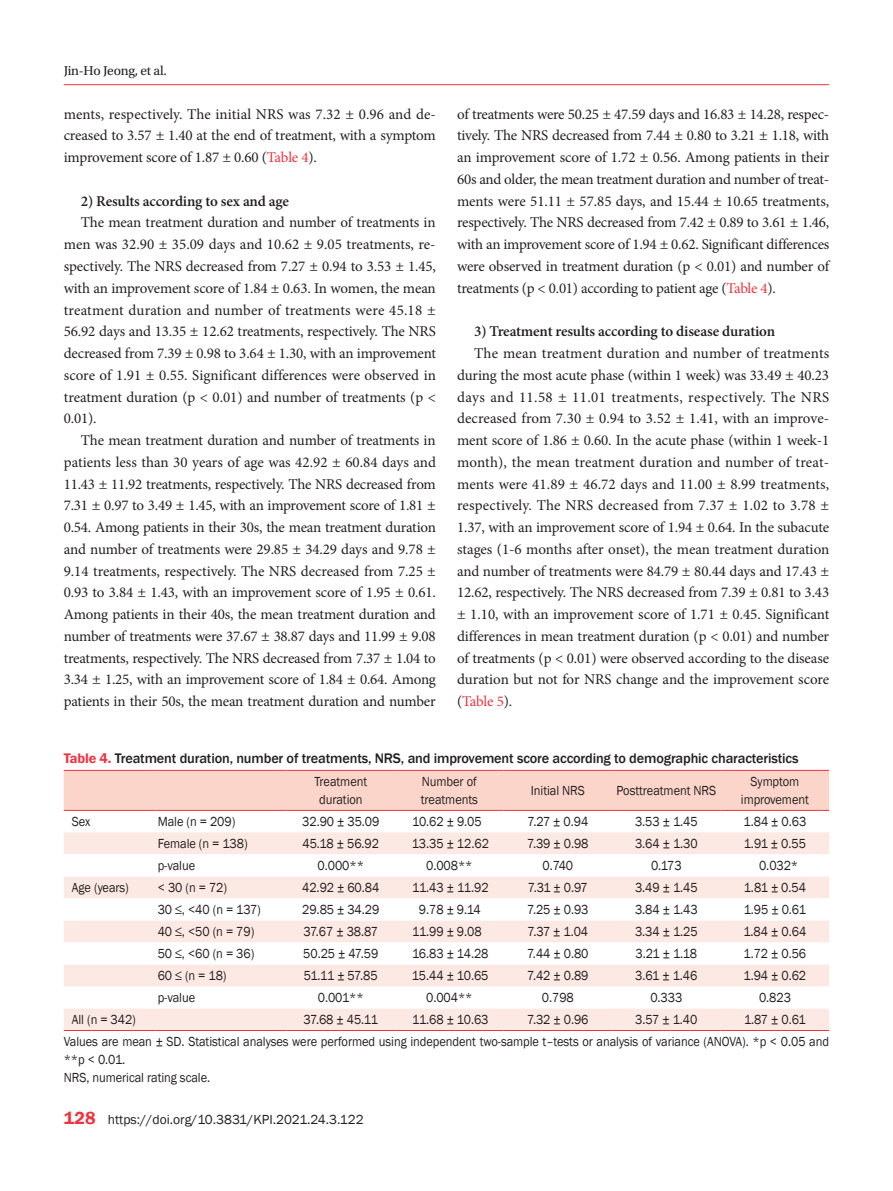
<style>
.page{position:relative;width:893px;height:1191px;background:#fff}
.page>*{position:absolute;margin:0;border:0;box-sizing:border-box;transform-origin:0 0}
.t1{font:15px/21.8px "Minion Pro";letter-spacing:-.015em;color:#231f20;text-align:justify}
.t2{font:600 15px "Minion Pro";letter-spacing:-.01em;color:#231f20}
.t3{font:500 14.25px "Franklin Gothic";letter-spacing:-.01em;color:#231f20}
.t4{font:13.5px/18px "Franklin Gothic";letter-spacing:-.005em;color:#231f20;scale:.92 1}
.t5{font:13.5px "Franklin Gothic";letter-spacing:-.005em;color:#231f20}
.t6{font:13.5px "Utopia Std";letter-spacing:-.015em;color:#231f20}
.s1{color:#ee3340}
.s2{font-weight:600;color:#ee3340}
.s3{font-weight:600;font-size:18px;color:#ee3340}
</style>
<div class="page">
<hr style="left:64px;top:84px;width:765px;height:1px;background:#ee3340">
<div style="left:64px;top:771px;width:765px;height:39px;background:#fcd5ca"></div>
<div style="left:64px;top:832px;width:765px;height:198px;background:#fde9e3"></div>
<svg style="left:64px;top:854px;width:765px;height:154px"></svg>
<hr style="left:64px;top:770px;width:92px;height:1px;background:#ee3340">
<hr style="left:156px;top:770px;width:131px;height:1px;background:#ee3340">
<hr style="left:287px;top:770px;width:108px;height:1px;background:#ee3340">
<hr style="left:395px;top:770px;width:109px;height:1px;background:#ee3340">
<hr style="left:504px;top:770px;width:108px;height:1px;background:#ee3340">
<hr style="left:612px;top:770px;width:109px;height:1px;background:#ee3340">
<hr style="left:721px;top:770px;width:108px;height:1px;background:#ee3340">
<hr style="left:64px;top:810px;width:92px;height:1px;background:#ee3340">
<hr style="left:156px;top:810px;width:131px;height:1px;background:#ee3340">
<hr style="left:287px;top:810px;width:108px;height:1px;background:#ee3340">
<hr style="left:395px;top:810px;width:109px;height:1px;background:#ee3340">
<hr style="left:504px;top:810px;width:108px;height:1px;background:#ee3340">
<hr style="left:612px;top:810px;width:109px;height:1px;background:#ee3340">
<hr style="left:721px;top:810px;width:108px;height:1px;background:#ee3340">
<hr style="left:64px;top:1030px;width:92px;height:1px;background:#ee3340">
<hr style="left:156px;top:1030px;width:131px;height:1px;background:#ee3340">
<hr style="left:287px;top:1030px;width:108px;height:1px;background:#ee3340">
<hr style="left:395px;top:1030px;width:109px;height:1px;background:#ee3340">
<hr style="left:504px;top:1030px;width:108px;height:1px;background:#ee3340">
<hr style="left:612px;top:1030px;width:109px;height:1px;background:#ee3340">
<hr style="left:721px;top:1030px;width:108px;height:1px;background:#ee3340">
<p class="t6" style="left:64px;top:63px;width:105px">Jin-Ho Jeong, et al.</p>
<p class="t1" style="left:64px;top:103px;width:374px">ments, respectively. The initial NRS was 7.32 ± 0.96 and de&shy;creased to 3.57 ± 1.40 at the end of treatment, with a symptom improvement score of 1.87 ± 0.60 (<span class="s1">Table 4</span>).</p>
<p class="t2" style="left:81px;top:190px;width:210px">2) Results according to sex and age</p>
<p class="t1" style="left:64px;top:212px;width:374px;text-indent:17px">The mean treatment duration and number of treatments in men was 32.90 ± 35.09 days and 10.62 ± 9.05 treatments, re&shy;spectively. The NRS decreased from 7.27 ± 0.94 to 3.53 ± 1.45, with an improvement score of 1.84 ± 0.63. In women, the mean treatment duration and number of treatments were 45.18 ± 56.92 days and 13.35 ± 12.62 treatments, respectively. The NRS decreased from 7.39 ± 0.98 to 3.64 ± 1.30, with an improvement score of 1.91 ± 0.55. Significant differences were observed in treatment duration (p &lt; 0.01) and number of treatments (p &lt; 0.01).</p>
<p class="t1" style="left:64px;top:429px;width:374px;text-indent:17px">The mean treatment duration and number of treatments in patients less than 30 years of age was 42.92 ± 60.84 days and 11.43 ± 11.92 treatments, respectively. The NRS decreased from 7.31 ± 0.97 to 3.49 ± 1.45, with an improvement score of 1.81 ± 0.54. Among patients in their 30s, the mean treatment duration and number of treatments were 29.85 ± 34.29 days and 9.78 ± 9.14 treatments, respectively. The NRS decreased from 7.25 ± 0.93 to 3.84 ± 1.43, with an improvement score of 1.95 ± 0.61.<br>Among patients in their 40s, the mean treatment duration and number of treatments were 37.67 ± 38.87 days and 11.99 ± 9.08 treatments, respectively. The NRS decreased from 7.37 ± 1.04 to 3.34 ± 1.25, with an improvement score of 1.84 ± 0.64. Among patients in their 50s, the mean treatment duration and number</p>
<p class="t1" style="left:457px;top:103px;width:374px">of treatments were 50.25 ± 47.59 days and 16.83 ± 14.28, respec&shy;tively. The NRS decreased from 7.44 ± 0.80 to 3.21 ± 1.18, with an improvement score of 1.72 ± 0.56. Among patients in their 60s and older, the mean treatment duration and number of treat&shy;ments were 51.11 ± 57.85 days, and 15.44 ± 10.65 treatments, respectively. The NRS decreased from 7.42 ± 0.89 to 3.61 ± 1.46, with an improvement score of 1.94 ± 0.62. Significant differences were observed in treatment duration (p &lt; 0.01) and number of treatments (p &lt; 0.01) according to patient age (<span class="s1">Table 4</span>).</p>
<p class="t2" style="left:474px;top:321px;width:303px">3) Treatment results according to disease duration</p>
<p class="t1" style="left:457px;top:342px;width:374px;text-indent:17px">The mean treatment duration and number of treatments during the most acute phase (within 1 week) was 33.49 ± 40.23 days and 11.58 ± 11.01 treatments, respectively. The NRS decreased from 7.30 ± 0.94 to 3.52 ± 1.41, with an improve&shy;ment score of 1.86 ± 0.60. In the acute phase (within 1 week-1 month), the mean treatment duration and number of treat&shy;ments were 41.89 ± 46.72 days and 11.00 ± 8.99 treatments, respectively. The NRS decreased from 7.37 ± 1.02 to 3.78 ± 1.37, with an improvement score of 1.94 ± 0.64. In the subacute stages (1-6 months after onset), the mean treatment duration and number of treatments were 84.79 ± 80.44 days and 17.43 ± 12.62, respectively. The NRS decreased from 7.39 ± 0.81 to 3.43 ± 1.10, with an improvement score of 1.71 ± 0.45. Significant differences in mean treatment duration (p &lt; 0.01) and number of treatments (p &lt; 0.01) were observed according to the disease duration but not for NRS change and the improvement score (<span class="s1">Table 5</span>).</p>
<p class="t3" style="left:64px;top:750px;width:736px"><span class="s2">Table 4.</span> Treatment duration, number of treatments, NRS, and improvement score according to demographic characteristics</p>
<p class="t4" style="left:314px;top:772px;width:59px;text-align:center">Treatment duration</p>
<p class="t4" style="left:421px;top:772px;width:64px">Number of treatments</p>
<p class="t4" style="left:531px;top:781px;width:60px">Initial NRS</p>
<p class="t4" style="left:617px;top:781px;width:110px">Posttreatment NRS</p>
<p class="t4" style="left:741px;top:772px;width:75px;text-align:center">Symptom improvement</p>
<p class="t4" style="left:72px;top:812px;width:22px">Sex</p>
<p class="t4" style="left:158px;top:812px;width:86px">Male (n = 209)</p>
<p class="t4" style="left:302px;top:812px;width:85px">32.90 ± 35.09</p>
<p class="t4" style="left:412px;top:812px;width:77px">10.62 ± 9.05</p>
<p class="t4" style="left:527px;top:812px;width:68px">7.27 ± 0.94</p>
<p class="t4" style="left:635px;top:812px;width:70px">3.53 ± 1.45</p>
<p class="t4" style="left:743px;top:812px;width:70px">1.84 ± 0.63</p>
<p class="t4" style="left:158px;top:834px;width:99px">Female (n = 138)</p>
<p class="t4" style="left:303px;top:834px;width:85px">45.18 ± 56.92</p>
<p class="t4" style="left:412px;top:834px;width:85px">13.35 ± 12.62</p>
<p class="t4" style="left:527px;top:834px;width:68px">7.39 ± 0.98</p>
<p class="t4" style="left:635px;top:834px;width:70px">3.64 ± 1.30</p>
<p class="t4" style="left:744px;top:834px;width:69px">1.91 ± 0.55</p>
<p class="t4" style="left:158px;top:856px;width:42px">p-value</p>
<p class="t4" style="left:318px;top:856px;width:52px">0.000**</p>
<p class="t4" style="left:426px;top:856px;width:52px">0.008**</p>
<p class="t4" style="left:543px;top:856px;width:35px">0.740</p>
<p class="t4" style="left:651px;top:856px;width:35px">0.173</p>
<p class="t4" style="left:759px;top:856px;width:44px">0.032*</p>
<p class="t4" style="left:72px;top:878px;width:64px">Age (years)</p>
<p class="t4" style="left:158px;top:878px;width:77px">&lt; 30 (n = 72)</p>
<p class="t4" style="left:302px;top:878px;width:86px">42.92 ± 60.84</p>
<p class="t4" style="left:412px;top:878px;width:85px">11.43 ± 11.92</p>
<p class="t4" style="left:528px;top:878px;width:67px">7.31 ± 0.97</p>
<p class="t4" style="left:635px;top:878px;width:70px">3.49 ± 1.45</p>
<p class="t4" style="left:744px;top:878px;width:69px">1.81 ± 0.54</p>
<p class="t4" style="left:158px;top:900px;width:114px">30 ≤, &lt;40 (n = 137)</p>
<p class="t4" style="left:302px;top:900px;width:85px">29.85 ± 34.29</p>
<p class="t4" style="left:419px;top:900px;width:69px">9.78 ± 9.14</p>
<p class="t4" style="left:527px;top:900px;width:68px">7.25 ± 0.93</p>
<p class="t4" style="left:635px;top:900px;width:70px">3.84 ± 1.43</p>
<p class="t4" style="left:744px;top:900px;width:69px">1.95 ± 0.61</p>
<p class="t4" style="left:158px;top:922px;width:107px">40 ≤, &lt;50 (n = 79)</p>
<p class="t4" style="left:303px;top:922px;width:83px">37.67 ± 38.87</p>
<p class="t4" style="left:412px;top:922px;width:77px">11.99 ± 9.08</p>
<p class="t4" style="left:527px;top:922px;width:67px">7.37 ± 1.04</p>
<p class="t4" style="left:635px;top:922px;width:70px">3.34 ± 1.25</p>
<p class="t4" style="left:743px;top:922px;width:70px">1.84 ± 0.64</p>
<p class="t4" style="left:158px;top:944px;width:107px">50 ≤, &lt;60 (n = 36)</p>
<p class="t4" style="left:303px;top:944px;width:83px">50.25 ± 47.59</p>
<p class="t4" style="left:412px;top:944px;width:85px">16.83 ± 14.28</p>
<p class="t4" style="left:527px;top:944px;width:68px">7.44 ± 0.80</p>
<p class="t4" style="left:635px;top:944px;width:69px">3.21 ± 1.18</p>
<p class="t4" style="left:743px;top:944px;width:70px">1.72 ± 0.56</p>
<p class="t4" style="left:158px;top:966px;width:76px">60 ≤ (n = 18)</p>
<p class="t4" style="left:304px;top:966px;width:82px">51.11 ± 57.85</p>
<p class="t4" style="left:412px;top:966px;width:85px">15.44 ± 10.65</p>
<p class="t4" style="left:527px;top:966px;width:68px">7.42 ± 0.89</p>
<p class="t4" style="left:635px;top:966px;width:69px">3.61 ± 1.46</p>
<p class="t4" style="left:744px;top:966px;width:70px">1.94 ± 0.62</p>
<p class="t4" style="left:158px;top:988px;width:42px">p-value</p>
<p class="t4" style="left:318px;top:988px;width:51px">0.001**</p>
<p class="t4" style="left:426px;top:988px;width:52px">0.004**</p>
<p class="t4" style="left:542px;top:988px;width:36px">0.798</p>
<p class="t4" style="left:650px;top:988px;width:36px">0.333</p>
<p class="t4" style="left:759px;top:988px;width:36px">0.823</p>
<p class="t4" style="left:72px;top:1010px;width:71px">All (n = 342)</p>
<p class="t4" style="left:304px;top:1010px;width:82px">37.68 ± 45.11</p>
<p class="t4" style="left:412px;top:1010px;width:85px">11.68 ± 10.63</p>
<p class="t4" style="left:527px;top:1010px;width:68px">7.32 ± 0.96</p>
<p class="t4" style="left:635px;top:1010px;width:69px">3.57 ± 1.40</p>
<p class="t4" style="left:64px;top:1008px;width:833px;line-height:22.4px;text-indent:680px">1.87 ± 0.61<br>Values are mean ± SD. Statistical analyses were performed using independent two-sample t–tests or analysis of variance (ANOVA). *p &lt; 0.05 and</p>
<p class="t4" style="left:64px;top:1051px;width:161px">**p &lt; 0.01.<br>NRS, numerical rating scale.</p>
<p class="t5" style="left:64px;top:1111px;width:301px"><span class="s3">128</span> https://doi.org/10.3831/KPI.2021.24.3.122</p>
</div>
